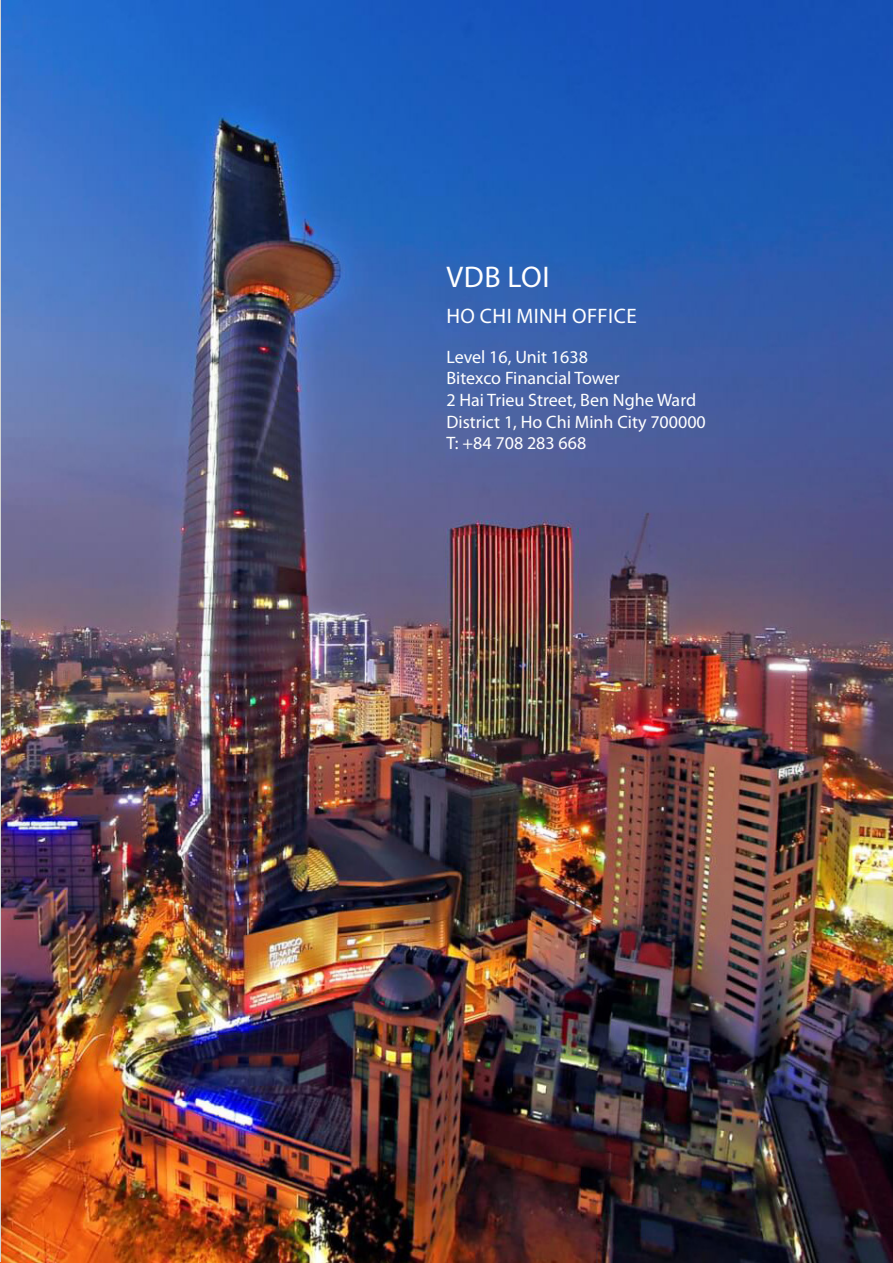
<style>
.page{position:relative;width:893px;height:1263px;background:#fff}
.page>*{position:absolute;margin:0;border:0;box-sizing:border-box;transform-origin:0 0}
.t1{font:30px "Myriad Pro";letter-spacing:.02em;color:#fff}
.t2{font:21px "Myriad Pro";letter-spacing:.02em;color:#fff}
.t3{font:18px/21.6px "Myriad Pro";color:#fff}
</style>
<div class="page">
<img style="left:0;top:0;width:893px;height:1263px">
<hr style="left:0;top:1px;width:1px;height:1261px;background:#d1d3d4">
<h1 class="t1" style="left:446px;top:259px;width:105px">VDB LOI</h1>
<p class="t2" style="left:446px;top:303px;width:192px">HO CHI MINH OFFICE</p>
<p class="t3" style="left:446px;top:346px;width:261px">Level 16, Unit 1638<br>Bitexco Financial Tower<br>2 Hai Trieu Street, Ben Nghe Ward<br>District 1, Ho Chi Minh City 700000<br>T: +84 708 283 668</p>
</div>
